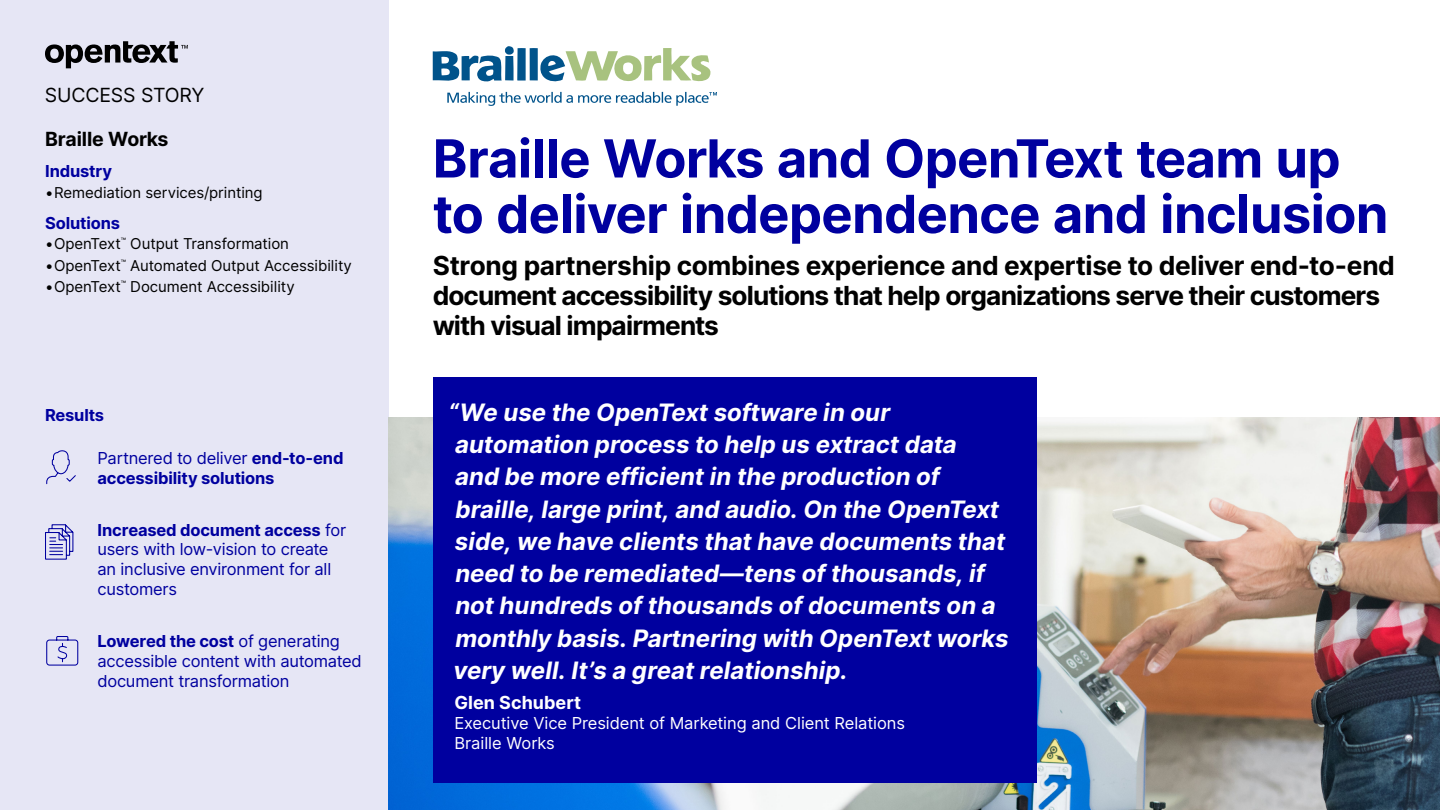
<style>
.page{position:relative;width:1440px;height:810px;background:#fff}
.page>*{position:absolute;margin:0;border:0;box-sizing:border-box;transform-origin:0 0}
.t1{font:700 52.5px/55.5px "Inter";letter-spacing:-.015em;color:#00009f}
.t2{font:700 26.25px/30px "Inter";letter-spacing:-.03em;color:#000}
.t3{font:italic 700 24px/32.2px "Inter";color:#fff}
.Document_Type{font:19.5px "Inter";letter-spacing:-.01em;color:#000}
.Sidebar_Customer_Nam{font:700 19.5px "Inter";letter-spacing:-.01em;color:#000}
.Quote_Name{font:700 18px "Inter";color:#fff}
.Sidebar_Stats{font:16.5px/19.8px "Inter";letter-spacing:-.015em;color:#00009f}
.Quote_Title___Compan{font:16.5px "Inter";letter-spacing:-.005em;color:#fff}
.Sidebar_Stats-2{font:700 16.5px/19.8px "Inter";letter-spacing:-.01em;color:#00009f}
.Sidebar_H1{font:700 16.5px "Inter";letter-spacing:-.01em;color:#00009f}
.t4{font:15px "Inter";letter-spacing:-.005em;color:#000}
.s1{font-weight:400}
.s2{font-weight:700}
</style>
<div class="page">
<div style="left:0;top:0;width:388px;height:810px;background:#e6e6f5"></div>
<svg style="left:45px;top:41px;width:143px;height:27px"></svg>
<img style="left:388px;top:418px;width:1052px;height:392px">
<div style="left:433px;top:377px;width:603px;height:405px;background:#00009f"></div>
<svg style="left:46px;top:636px;width:33px;height:30px"></svg>
<svg style="left:45px;top:524px;width:29px;height:36px"></svg>
<svg style="left:46px;top:450px;width:30px;height:35px"></svg>
<svg style="left:433px;top:46px;width:278px;height:36px"></svg>
<svg style="left:447px;top:92px;width:270px;height:14px"></svg>
<p class="Document_Type" style="left:45px;top:81px;width:161px">SUCCESS STORY</p>
<p class="Sidebar_Customer_Nam" style="left:45px;top:124px;width:125px">Braille Works</p>
<p class="Sidebar_H1" style="left:45px;top:159px;width:69px">Industry</p>
<p class="t4" style="left:45px;top:181px;width:219px">•Remediation services/printing</p>
<p class="Sidebar_H1" style="left:45px;top:211px;width:77px">Solutions</p>
<p class="t4" style="left:45px;top:233px;width:246px">•OpenText<sup>™</sup> Output Transformation</p>
<p class="t4" style="left:45px;top:254px;width:308px">•OpenText<sup>™</sup> Automated Output Accessibility</p>
<p class="t4" style="left:45px;top:276px;width:251px">•OpenText<sup>™</sup> Document Accessibility</p>
<p class="Sidebar_H1" style="left:45px;top:403px;width:61px">Results</p>
<p class="Sidebar_Stats-2" style="left:98px;top:447px;width:248px"><span class="s1">Partnered to deliver</span> end-to-end accessibility solutions</p>
<p class="Sidebar_Stats" style="left:98px;top:519px;width:250px"><span class="s2">Increased document access</span> for users with low-vision to create an inclusive environment for all customers</p>
<p class="Sidebar_Stats" style="left:98px;top:631px;width:266px"><span class="s2">Lowered the cost</span> of generating accessible content with automated document transformation</p>
<h1 class="t1" style="left:433px;top:130px;width:957px">Braille Works and OpenText team up to deliver independence and inclusion</h1>
<h2 class="t2" style="left:433px;top:250px;width:964px">Strong partnership combines experience and expertise to deliver end-to-end document accessibility solutions that help organizations serve their customers with visual impairments</h2>
<p class="t3" style="left:448px;top:395px;width:562px">“We use the OpenText software in our automation process to help us extract data<br>and be more efficient in the production of braille, large print, and audio. On the OpenText side, we have clients that have documents that need to be remediated—tens of thousands, if not hundreds of thousands of documents on a monthly basis. Partnering with OpenText works very well. It’s a great relationship.</p>
<p class="Quote_Name" style="left:454px;top:690px;width:128px">Glen Schubert</p>
<p class="Quote_Title___Compan" style="left:454px;top:711px;width:452px">Executive Vice President of Marketing and Client Relations</p>
<p class="Quote_Title___Compan" style="left:454px;top:731px;width:102px">Braille Works</p>
</div>
